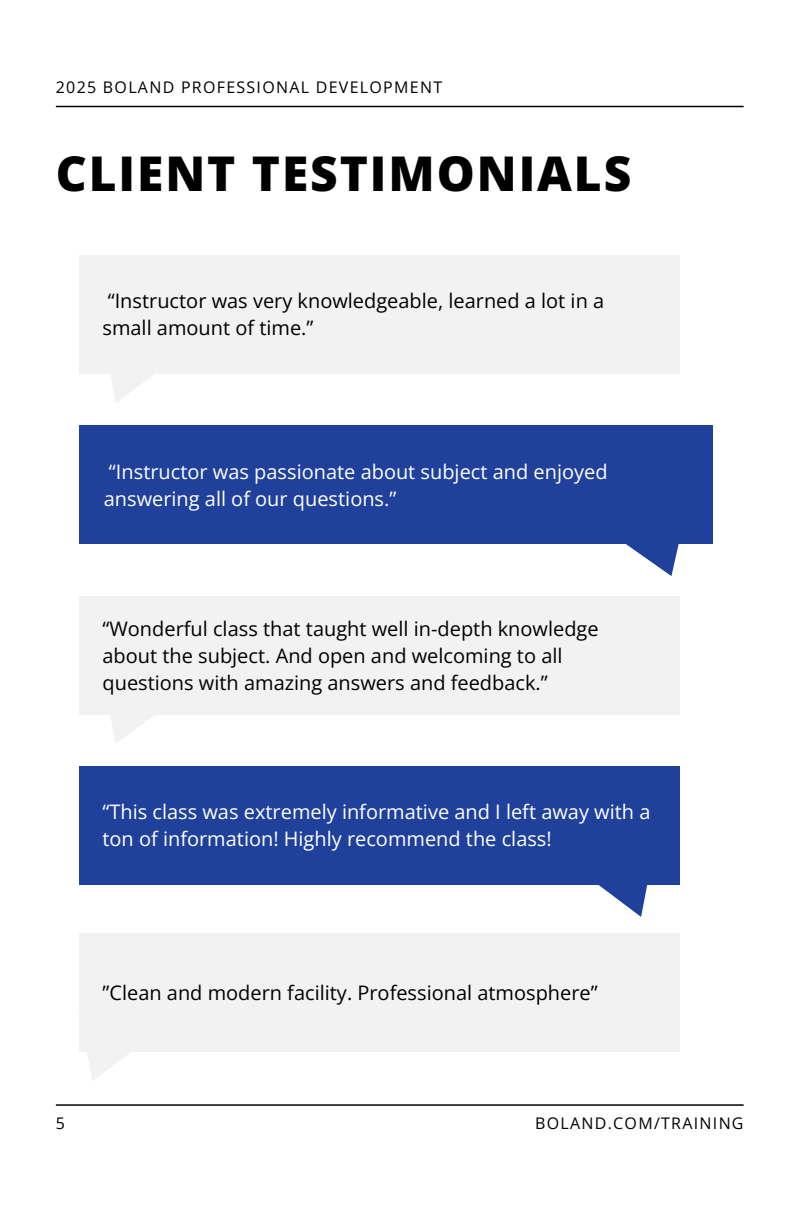
<style>
.page{position:relative;width:792px;height:1224px;background:#fff}
.page>*{position:absolute;margin:0;border:0;box-sizing:border-box;transform-origin:0 0}
.t1{font:800 47.8px "Open Sans";letter-spacing:.04em;color:#000}
.t2{font:20px/27px "Open Sans";color:#000}
.t3{font:20px/27px "Open Sans";color:#fff}
.t4{font:16px "Open Sans";letter-spacing:.08em;color:#000}
</style>
<div class="page">
<svg style="left:626px;top:544px;width:53px;height:32px"></svg>
<div style="left:79px;top:425px;width:634px;height:119px;background:#1f419b"></div>
<div style="left:79px;top:255px;width:601px;height:119px;background:#f2f2f2"></div>
<svg style="left:111px;top:374px;width:43px;height:28px"></svg>
<div style="left:79px;top:596px;width:601px;height:119px;background:#f2f2f2"></div>
<svg style="left:111px;top:715px;width:42px;height:28px"></svg>
<svg style="left:598px;top:885px;width:50px;height:32px"></svg>
<div style="left:79px;top:766px;width:601px;height:119px;background:#1f419b"></div>
<div style="left:79px;top:933px;width:601px;height:119px;background:#f2f2f2"></div>
<svg style="left:87px;top:1052px;width:43px;height:28px"></svg>
<hr style="left:56px;top:106px;width:688px;height:1px;background:#000">
<hr style="left:56px;top:1104px;width:688px;height:2px;background:#000">
<p class="t4" style="left:56px;top:76px;width:388px">2025 BOLAND PROFESSIONAL DEVELOPMENT</p>
<p class="t1" style="left:56px;top:140px;width:577px">CLIENT TESTIMONIALS</p>
<h1 class="t2" style="left:103px;top:287px;width:503px">“Instructor was very knowledgeable, learned a lot in a small amount of time.”</h1>
<p class="t3" style="left:104px;top:457px;width:505px">“Instructor was passionate about subject and enjoyed answering all of our questions.”</p>
<h2 class="t2" style="left:103px;top:615px;width:498px">“Wonderful class that taught well in-depth knowledge about the subject. And open and welcoming to all questions with amazing answers and feedback.”</h2>
<h2 class="t3" style="left:103px;top:798px;width:549px">“This class was extremely informative and I left away with a ton of information! Highly recommend the class!</h2>
<h2 class="t2" style="left:103px;top:979px;width:497px">”Clean and modern facility. Professional atmosphere”</h2>
<h2 class="t4" style="left:56px;top:1112px;width:11px">5</h2>
<h2 class="t4" style="left:535px;top:1112px;width:210px">BOLAND.COM/TRAINING</h2>
</div>
